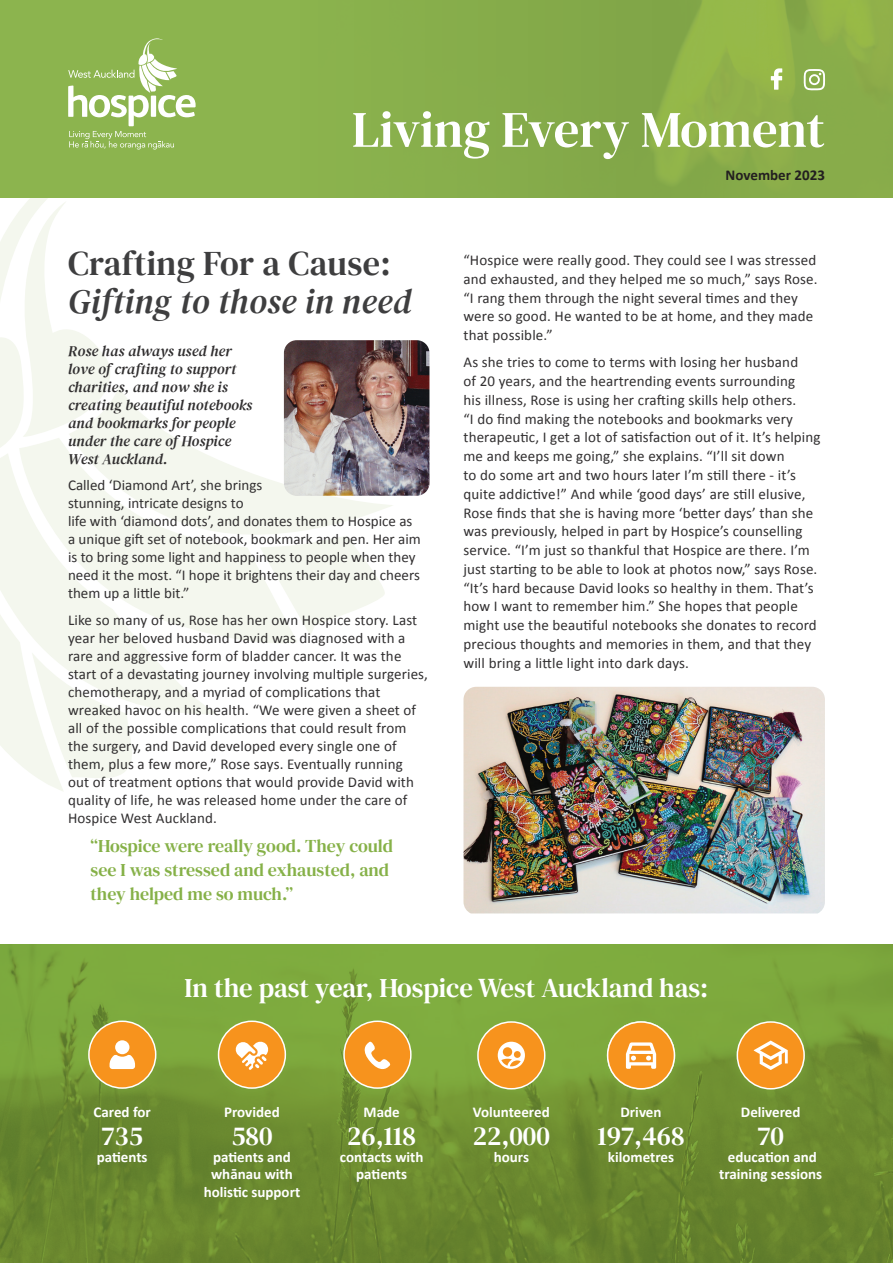
<style>
.page{position:relative;width:893px;height:1263px;background:#fff}
.page>*{position:absolute;margin:0;border:0;box-sizing:border-box;transform-origin:0 0}
.t1{font:51px "DM Serif Text";color:#fff}
.t2{font:italic 34.5px "DM Serif Text";letter-spacing:.01em;color:#3e3e3f}
.t3{font:34.5px "DM Serif Text";letter-spacing:.01em;color:#3e3e3f}
.t4{font:27px "DM Serif Text";color:#fff}
.t5{font:18px/24px "DM Serif Text";color:#86b148}
.t6{font:15px/18.8px "Calibri";letter-spacing:.01em;color:#312f30}
.t7{font:700 15px/17.2px "Calibri";color:#fff;text-align:center}
.t8{font:italic 15px/18px "DM Serif Text";letter-spacing:.01em;color:#312f30}
.t9{font:700 15px "Calibri";color:#231f20}
</style>
<div class="page">
<svg style="left:283px;top:387px;width:110px;height:144px;fill:#f4f7ee"></svg>
<svg style="left:0;top:469px;width:217px;height:245px"></svg>
<svg style="left:19px;top:438px;width:278px;height:212px;fill:#f4f7ee"></svg>
<svg style="left:0;top:471px;width:134px;height:320px"></svg>
<svg style="left:260px;top:536px;width:125px;height:100px"></svg>
<svg style="left:0;top:198px;width:217px;height:271px"></svg>
<svg style="left:11px;top:200px;width:103px;height:239px"></svg>
<div style="left:0;top:0;width:893px;height:198px;background:#8cb44e"></div>
<img style="left:545px;top:0;width:345px;height:198px">
<svg style="left:68px;top:38px;width:128px;height:111px"></svg>
<img style="left:0;top:944px;width:893px;height:319px">
<div style="left:73px;top:1005px;width:99px;height:99px;background:#80ae40;opacity:.6"></div>
<div style="left:89px;top:1021px;width:67px;height:67px;background:#f7931d;border-radius:50%"></div>
<div style="left:88px;top:1020px;width:68px;height:69px;border:2px solid #fff;border-radius:50%"></div>
<div style="left:202px;top:1005px;width:100px;height:99px;background:#80ae40;opacity:.6"></div>
<div style="left:219px;top:1021px;width:66px;height:67px;background:#f7931d;border-radius:50%"></div>
<div style="left:218px;top:1020px;width:68px;height:69px;border:2px solid #fff;border-radius:50%"></div>
<div style="left:328px;top:1005px;width:99px;height:99px;background:#80ae40;opacity:.6"></div>
<div style="left:344px;top:1021px;width:67px;height:67px;background:#f7931d;border-radius:50%"></div>
<div style="left:343px;top:1020px;width:69px;height:69px;border:2px solid #fff;border-radius:50%"></div>
<div style="left:462px;top:1006px;width:99px;height:99px;background:#80ae40;opacity:.6"></div>
<div style="left:478px;top:1022px;width:67px;height:67px;background:#f7931d;border-radius:50%"></div>
<div style="left:477px;top:1021px;width:68px;height:68px;border:2px solid #fff;border-radius:50%"></div>
<div style="left:591px;top:1006px;width:100px;height:99px;background:#80ae40;opacity:.6"></div>
<div style="left:608px;top:1022px;width:66px;height:67px;background:#f7931d;border-radius:50%"></div>
<div style="left:607px;top:1021px;width:68px;height:68px;border:2px solid #fff;border-radius:50%"></div>
<div style="left:721px;top:1006px;width:99px;height:99px;background:#80ae40;opacity:.6"></div>
<div style="left:737px;top:1022px;width:67px;height:67px;background:#f7931d;border-radius:50%"></div>
<div style="left:737px;top:1021px;width:68px;height:68px;border:2px solid #fff;border-radius:50%"></div>
<img style="left:463px;top:687px;width:362px;height:226px">
<img style="left:284px;top:340px;width:145px;height:156px">
<svg style="left:110px;top:1054px;width:25px;height:15px"></svg>
<div style="left:115px;top:1040px;width:14px;height:14px;background:#fff;border-radius:50%"></div>
<svg style="left:364px;top:1041px;width:27px;height:28px"></svg>
<svg style="left:625px;top:1042px;width:32px;height:27px"></svg>
<svg style="left:753px;top:1040px;width:35px;height:30px"></svg>
<svg style="left:497px;top:1041px;width:28px;height:28px"></svg>
<svg style="left:235px;top:1041px;width:34px;height:29px"></svg>
<svg style="left:803px;top:69px;width:22px;height:22px"></svg>
<svg style="left:771px;top:68px;width:11px;height:22px"></svg>
<h1 class="t1" style="left:352px;top:100px;width:474px">Living Every Moment</h1>
<h2 class="t3" style="left:68px;top:244px;width:324px">Crafting For a Cause:</h2>
<h2 class="t2" style="left:68px;top:281px;width:345px">Gifting to those in need</h2>
<p class="t8" style="left:68px;top:342px;width:186px">Rose has always used her love of crafting to support charities, and now she is creating beautiful notebooks and bookmarks for people under the care of Hospice<br>West Auckland.</p>
<p class="t6" style="left:68px;top:476px;width:354px;line-height:18px">Called ‘Diamond Art’, she brings<br>stunning, intricate designs to<br>life with ‘diamond dots’, and donates them to Hospice as a unique gift set of notebook, bookmark and pen. Her aim is to bring some light and happiness to people when they need it the most. “I hope it brightens their day and cheers them up a little bit.”</p>
<p class="t6" style="left:68px;top:610px;width:361px;line-height:18px">Like so many of us, Rose has her own Hospice story. Last year her beloved husband David was diagnosed with a rare and aggressive form of bladder cancer. It was the start of a devastating journey involving multiple surgeries, chemotherapy, and a myriad of complications that wreaked havoc on his health. “We were given a sheet of all of the possible complications that could result from the surgery, and David developed every single one of them, plus a few more,” Rose says. Eventually running<br>out of treatment options that would provide David with quality of life, he was released home under the care of Hospice West Auckland.</p>
<p class="t5" style="left:91px;top:834px;width:304px">“Hospice were really good. They could see I was stressed and exhausted, and they helped me so much.”</p>
<p class="t9" style="left:726px;top:164px;width:101px">November 2023</p>
<p class="t6" style="left:463px;top:250px;width:356px">“Hospice were really good. They could see I was stressed and exhausted, and they helped me so much,” says Rose. “I rang them through the night several times and they were so good. He wanted to be at home, and they made that possible.”</p>
<p class="t6" style="left:463px;top:352px;width:359px">As she tries to come to terms with losing her husband<br>of 20 years, and the heartrending events surrounding<br>his illness, Rose is using her crafting skills help others.<br>“I do find making the notebooks and bookmarks very therapeutic, I get a lot of satisfaction out of it. It’s helping me and keeps me going,” she explains. “I’ll sit down<br>to do some art and two hours later I’m still there - it’s quite addictive!” And while ‘good days’ are still elusive, Rose finds that she is having more ‘better days’ than she was previously, helped in part by Hospice’s counselling service. “I’m just so thankful that Hospice are there. I’m just starting to be able to look at photos now,” says Rose. “It’s hard because David looks so healthy in them. That’s how I want to remember him.” She hopes that people might use the beautiful notebooks she donates to record precious thoughts and memories in them, and that they will bring a little light into dark days.</p>
<h3 class="t4" style="left:185px;top:972px;width:525px">In the past year, Hospice West Auckland has:</h3>
<p class="t7" style="left:94px;top:1102px;width:59px">Cared for</p>
<h3 class="t4" style="left:101px;top:1120px;width:43px">735</h3>
<p class="t7" style="left:97px;top:1148px;width:52px">patients</p>
<p class="t7" style="left:224px;top:1102px;width:57px">Provided</p>
<h3 class="t4" style="left:231px;top:1120px;width:43px">580</h3>
<p class="t7" style="left:204px;top:1148px;width:98px">patients and whānau with holistic support</p>
<p class="t7" style="left:364px;top:1102px;width:38px">Made</p>
<h3 class="t4" style="left:347px;top:1120px;width:70px">26,118</h3>
<p class="t7" style="left:340px;top:1148px;width:85px">contacts with patients</p>
<p class="t7" style="left:473px;top:1102px;width:78px">Volunteered</p>
<h3 class="t4" style="left:473px;top:1120px;width:78px">22,000</h3>
<p class="t7" style="left:494px;top:1148px;width:37px">hours</p>
<p class="t7" style="left:620px;top:1102px;width:43px">Driven</p>
<h3 class="t4" style="left:598px;top:1120px;width:88px">197,468</h3>
<p class="t7" style="left:608px;top:1148px;width:68px">kilometres</p>
<p class="t7" style="left:741px;top:1102px;width:61px">Delivered</p>
<h3 class="t4" style="left:757px;top:1120px;width:28px">70</h3>
<p class="t7" style="left:719px;top:1148px;width:104px">education and training sessions</p>
</div>
